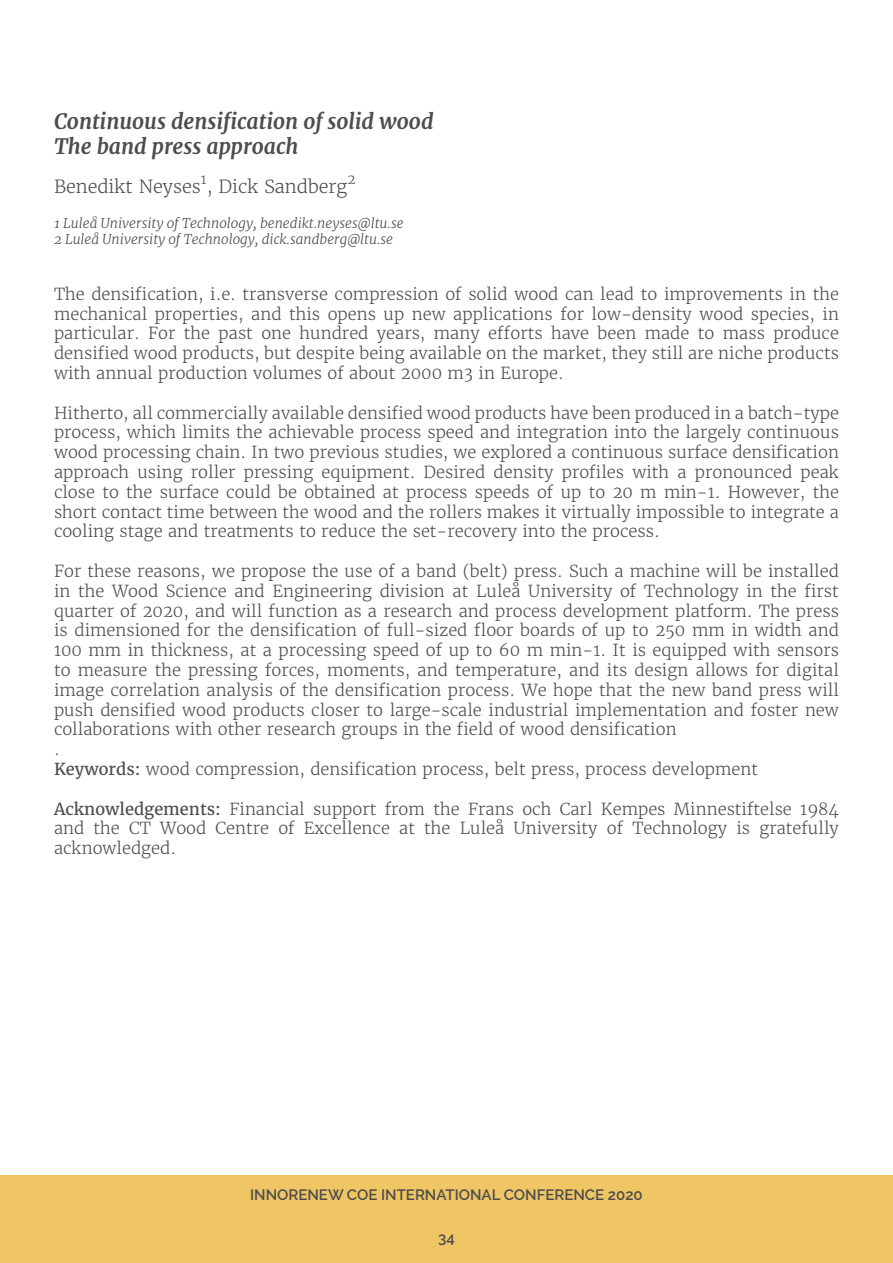
<style>
.page{position:relative;width:893px;height:1263px;background:#fff}
.page>*{position:absolute;margin:0;border:0;box-sizing:border-box;transform-origin:0 0}
.abstract_title{font:italic 700 21px "Merriweather";color:#4d4d4d}
.abstract_author{font:300 18px "Merriweather";color:#4d4d4d}
.body_text{font:300 16.5px/19.8px "Merriweather";color:#4d4d4d;text-align:justify}
.t1{font:600 15px "Raleway";color:#4d4d4d}
.abstract_affiliation{font:italic 300 13.5px "Merriweather";color:#4d4d4d}
.abstract_author-2{font:300 13.5px "Merriweather";color:#4d4d4d}
.s1{font-weight:400}
</style>
<div class="page">
<div style="left:0;top:1176px;width:893px;height:87px;background:#f0c564"></div>
<p class="abstract_title" style="left:54px;top:108px;width:381px">Continuous densification of solid wood</p>
<p class="abstract_title" style="left:54px;top:133px;width:246px">The band press approach</p>
<p class="abstract_author" style="left:54px;top:176px;width:295px">Benedikt Neyses , Dick Sandberg</p>
<p class="abstract_author-2" style="left:201px;top:171px;width:7px">1</p>
<p class="abstract_author-2" style="left:347px;top:171px;width:10px">2</p>
<p class="abstract_affiliation" style="left:54px;top:214px;width:351px">1 Luleå University of Technology, benedikt.neyses@ltu.se</p>
<p class="abstract_affiliation" style="left:54px;top:231px;width:341px">2 Luleå University of Technology, dick.sandberg@ltu.se</p>
<p class="body_text" style="left:54px;top:284px;width:786px">The densification, i.e. transverse compression of solid wood can lead to improvements in the mechanical properties, and this opens up new applications for low-density wood species, in particular. For the past one hundred years, many efforts have been made to mass produce densified wood products, but despite being available on the market, they still are niche products with annual production volumes of about 2000 m3 in Europe.</p>
<p class="body_text" style="left:54px;top:403px;width:786px">Hitherto, all commercially available densified wood products have been produced in a batch-type process, which limits the achievable process speed and integration into the largely continuous wood processing chain. In two previous studies, we explored a continuous surface densification approach using roller pressing equipment. Desired density profiles with a pronounced peak close to the surface could be obtained at process speeds of up to 20 m min-1. However, the short contact time between the wood and the rollers makes it virtually impossible to integrate a cooling stage and treatments to reduce the set-recovery into the process.</p>
<p class="body_text" style="left:54px;top:561px;width:786px">For these reasons, we propose the use of a band (belt) press. Such a machine will be installed in the Wood Science and Engineering division at Luleå University of Technology in the first quarter of 2020, and will function as a research and process development platform. The press is dimensioned for the densification of full-sized floor boards of up to 250 mm in width and 100 mm in thickness, at a processing speed of up to 60 m min-1. It is equipped with sensors to measure the pressing forces, moments, and temperature, and its design allows for digital image correlation analysis of the densification process. We hope that the new band press will push densified wood products closer to large-scale industrial implementation and foster new collaborations with other research groups in the field of wood densification</p>
<p class="body_text" style="left:54px;top:739px;width:7px">.</p>
<p class="body_text" style="left:54px;top:759px;width:706px"><span class="s1">Keywords:</span> wood compression, densification process, belt press, process development</p>
<p class="body_text" style="left:54px;top:799px;width:786px"><span class="s1">Acknowledgements:</span> Financial support from the Frans och Carl Kempes Minnestiftelse 1984 and the CT Wood Centre of Excellence at the Luleå University of Technology is gratefully acknowledged.</p>
<p class="t1" style="left:250px;top:1186px;width:394px">INNORENEW COE INTERNATIONAL CONFERENCE 2020</p>
<p class="t1" style="left:438px;top:1229px;width:18px">34</p>
</div>
